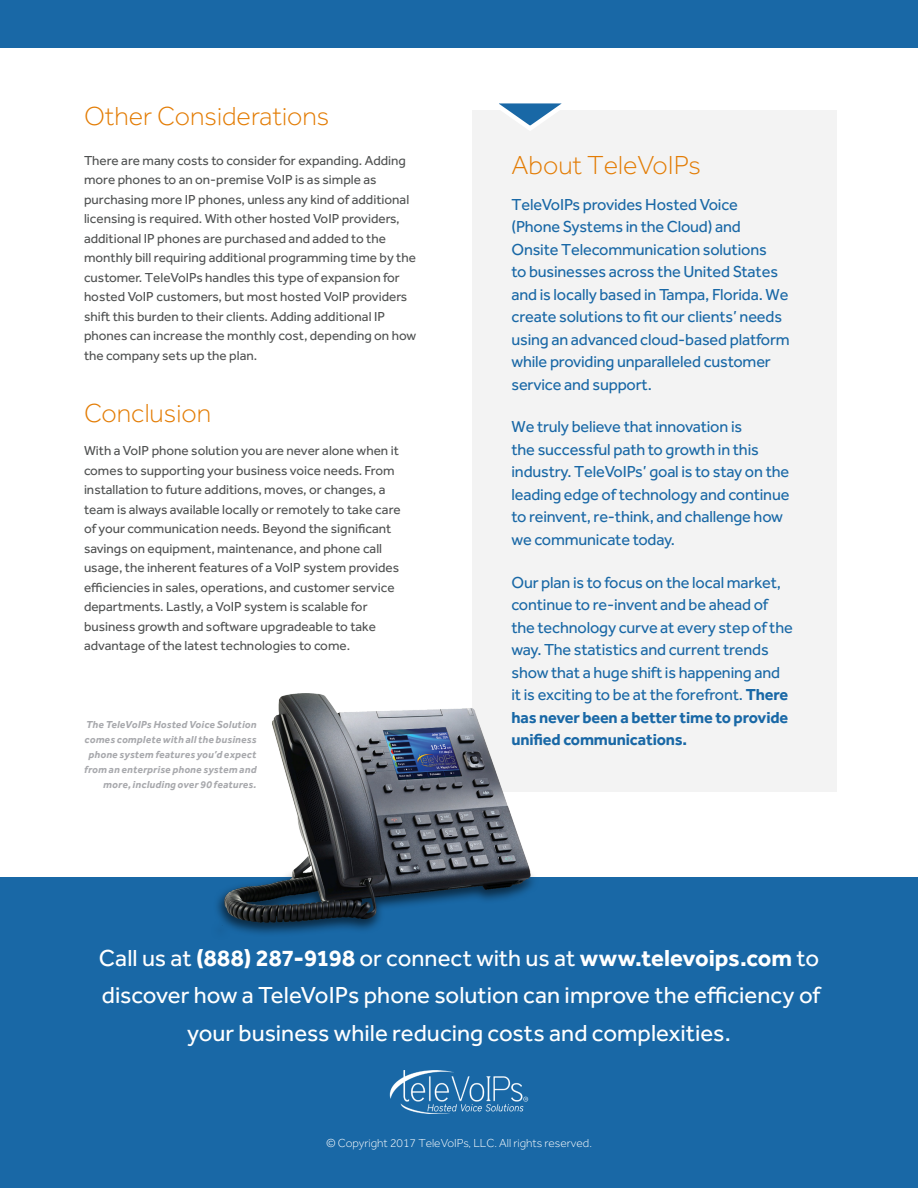
<style>
.page{position:relative;width:918px;height:1188px;background:#fff}
.page>*{position:absolute;margin:0;border:0;box-sizing:border-box;transform-origin:0 0}
.Large_Section_Header{font:300 27px "Effra";color:#e37c04}
.Paragraph_Headers{font:300 27px "Effra";color:#e37c04}
.Sidebar_copy_right_p{font:24px/37.5px "Effra";color:#fff;text-align:center}
.Sidebar_copy{font:16.5px/22.5px "Effra";letter-spacing:-.01em;color:#1968a6}
.Body_Copy{font:13.5px/19.5px "Effra";color:#4f5151}
.Copyright_Gray{font:300 12px "Effra";color:#fff}
.t1{font:italic 700 10.5px/15px "Effra";letter-spacing:.02em;color:#a8a9ad;text-align:right}
.s1{font-weight:700}
</style>
<div class="page">
<div style="left:0;top:878px;width:918px;height:310px;background:#1968a6"></div>
<img style="left:389px;top:1071px;width:140px;height:43px">
<div style="left:0;top:0;width:918px;height:47px;background:#1968a6"></div>
<div style="left:472px;top:110px;width:365px;height:682px;background:#f3f3f3"></div>
<svg style="left:499px;top:103px;width:63px;height:27px"></svg>
<img style="left:211px;top:693px;width:328px;height:241px">
<p class="Paragraph_Headers" style="left:84px;top:101px;width:247px">Other Considerations</p>
<p class="Body_Copy" style="left:84px;top:150px;width:334px">There are many costs to consider for expanding. Adding more phones to an on-premise VoIP is as simple as purchasing more IP phones, unless any kind of additional licensing is required. With other hosted VoIP providers, additional IP phones are purchased and added to the monthly bill requiring additional programming time by the customer. TeleVoIPs handles this type of expansion for hosted VoIP customers, but most hosted VoIP providers shift this burden to their clients. Adding additional IP phones can increase the monthly cost, depending on how the company sets up the plan.</p>
<p class="Large_Section_Header" style="left:84px;top:398px;width:129px">Conclusion</p>
<p class="Body_Copy" style="left:84px;top:441px;width:318px">With a VoIP phone solution you are never alone when it comes to supporting your business voice needs. From installation to future additions, moves, or changes, a team is always available locally or remotely to take care of your communication needs. Beyond the significant savings on equipment, maintenance, and phone call usage, the inherent features of a VoIP system provides efficiencies in sales, operations, and customer service departments. Lastly, a VoIP system is scalable for business growth and software upgradeable to take advantage of the latest technologies to come.</p>
<p class="t1" style="left:84px;top:717px;width:174px">The TeleVoIPs Hosted Voice Solution comes complete with all the business phone system features you’d expect from an enterprise phone system and more, including over 90 features.</p>
<p class="Large_Section_Header" style="left:512px;top:149px;width:191px">About TeleVoIPs</p>
<p class="Sidebar_copy" style="left:512px;top:193px;width:280px">TeleVoIPs provides Hosted Voice (Phone Systems in the Cloud) and Onsite Telecommunication solutions<br>to businesses across the United States and is locally based in Tampa, Florida. We create solutions to fit our clients’ needs using an advanced cloud-based platform while providing unparalleled customer service and support.</p>
<p class="Sidebar_copy" style="left:512px;top:415px;width:279px">We truly believe that innovation is<br>the successful path to growth in this industry. TeleVoIPs’ goal is to stay on the leading edge of technology and continue to reinvent, re-think, and challenge how we communicate today.</p>
<p class="Sidebar_copy" style="left:512px;top:571px;width:283px">Our plan is to focus on the local market, continue to re-invent and be ahead of the technology curve at every step of the way. The statistics and current trends show that a huge shift is happening and it is exciting to be at the forefront. <span class="s1">There has never been a better time to provide unified communications.</span></p>
<p class="Sidebar_copy_right_p" style="left:99px;top:938px;width:723px">Call us at <span class="s1">(888) 287-9198</span> or connect with us at <span class="s1">www.televoips.com</span> to discover how a TeleVoIPs phone solution can improve the efficiency of your business while reducing costs and complexities.</p>
<p class="Copyright_Gray" style="left:326px;top:1136px;width:267px">© Copyright 2017 TeleVoIPs, LLC. All rights reserved.</p>
</div>
